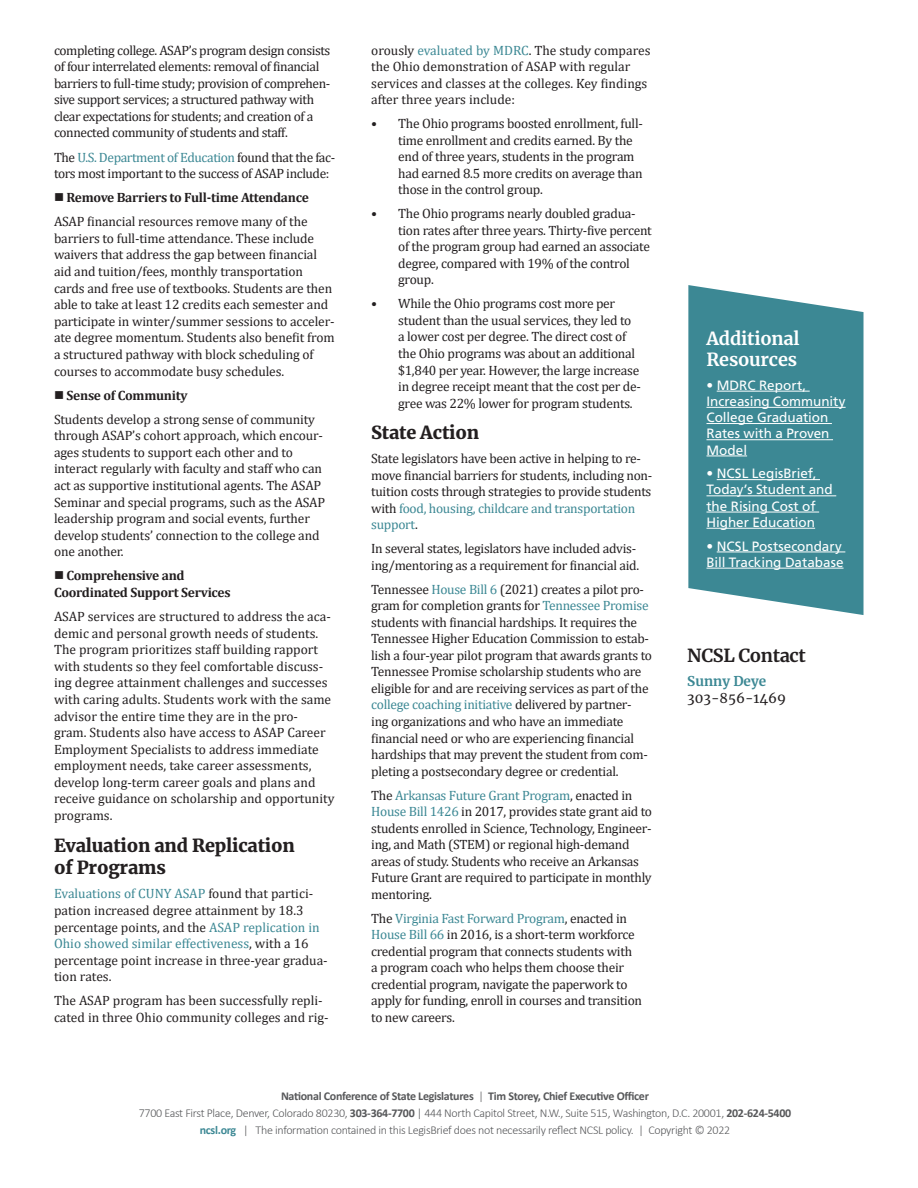
<style>
.page{position:relative;width:918px;height:1188px;background:#fff}
.page>*{position:absolute;margin:0;border:0;box-sizing:border-box;transform-origin:0 0}
.t1{font:900 18px/22.6px "Merriweather";letter-spacing:-.01em;color:#231f20}
.t2{font:700 18px/21px "Merriweather";letter-spacing:-.01em;color:#fff}
.t3{font:700 18px "Merriweather";letter-spacing:-.02em;color:#231f20}
.t4{font:13.5px/16.5px "Cambria";letter-spacing:-.02em;color:#231f20}
.t5{font:13.5px/16.6px "Cambria";color:#231f20}
.t6{font:13.5px/16.2px "Frutiger LT Std";letter-spacing:-.005em;color:#fff}
.t7{font:700 13.5px/16.6px "Cambria";letter-spacing:-.02em;color:#231f20}
.t8{font:13.5px "Merriweather";color:#231f20}
.t9{font:700 13.5px "Merriweather";color:#3c8894}
.t10{font:300 12px/17.1px "Calibri";letter-spacing:-.025em;color:#57585a;text-align:center}
.s1{color:#3c8894}
.s2{font-weight:700}
.s3{font-weight:700;color:#3c8894}
</style>
<div class="page">
<svg style="left:688px;top:285px;width:176px;height:330px;background:#4e939e"></svg>
<hr style="left:717px;top:391px;width:93px;height:1px;background:#fff">
<hr style="left:706px;top:407px;width:140px;height:1px;background:#fff">
<hr style="left:706px;top:423px;width:126px;height:1px;background:#fff">
<hr style="left:706px;top:439px;width:127px;height:1px;background:#fff">
<hr style="left:706px;top:456px;width:41px;height:1px;background:#fff">
<hr style="left:717px;top:479px;width:103px;height:1px;background:#fff">
<hr style="left:706px;top:495px;width:130px;height:1px;background:#fff">
<hr style="left:706px;top:512px;width:113px;height:1px;background:#fff">
<hr style="left:706px;top:528px;width:109px;height:1px;background:#fff">
<hr style="left:717px;top:552px;width:128px;height:1px;background:#fff">
<hr style="left:706px;top:568px;width:138px;height:1px;background:#fff">
<p class="t4" style="left:54px;top:42px;width:278px">completing college. ASAP’s program design consists of four interrelated elements: removal of financial barriers to full-time study; provision of comprehen&shy;sive support services; a structured pathway with clear expectations for students; and creation of a connected community of students and staff.</p>
<p class="t4" style="left:54px;top:149px;width:283px">The <span class="s1">U.S. Department of Education</span> found that the fac&shy;tors most important to the success of ASAP include:</p>
<p class="t4" style="left:54px;top:186px;width:256px;line-height:24.2px">■ <span class="s2">Remove Barriers to Full-time Attendance<br></span>ASAP financial resources remove many of the</p>
<p class="t4" style="left:54px;top:230px;width:282px">barriers to full-time attendance. These include waivers that address the gap between financial aid and tuition/fees, monthly transportation cards and free use of textbooks. Students are then able to take at least 12 credits each semester and participate in winter/summer sessions to acceler&shy;ate degree momentum. Students also benefit from a structured pathway with block scheduling of courses to accommodate busy schedules.</p>
<p class="t4" style="left:54px;top:383px;width:263px;line-height:24.2px">■ <span class="s2">Sense of Community<br></span>Students develop a strong sense of community</p>
<p class="t4" style="left:54px;top:427px;width:273px">through ASAP’s cohort approach, which encour&shy;ages students to support each other and to interact regularly with faculty and staff who can act as supportive institutional agents. The ASAP Seminar and special programs, such as the ASAP leadership program and social events, further develop students’ connection to the college and one another.</p>
<p class="t7" style="left:54px;top:567px;width:178px">■ Comprehensive and<br>Coordinated Support Services</p>
<p class="t5" style="left:54px;top:608px;width:282px">ASAP services are structured to address the aca&shy;demic and personal growth needs of students.<br>The program prioritizes staff building rapport with students so they feel comfortable discuss&shy;ing degree attainment challenges and successes with caring adults. Students work with the same advisor the entire time they are in the pro-<br>gram. Students also have access to ASAP Career Employment Specialists to address immediate employment needs, take career assessments, develop long-term career goals and plans and receive guidance on scholarship and opportunity programs.</p>
<h1 class="t1" style="left:54px;top:833px;width:242px">Evaluation and Replication of Programs</h1>
<p class="t5" style="left:54px;top:885px;width:275px"><span class="s1">Evaluations of CUNY ASAP</span> found that partici&shy;pation increased degree attainment by 18.3 percentage points, and the <span class="s1">ASAP replication in Ohio showed similar effectiveness</span>, with a 16 percentage point increase in three-year gradua&shy;tion rates.</p>
<p class="t5" style="left:54px;top:992px;width:276px">The ASAP program has been successfully repli&shy;cated in three Ohio community colleges and rig-</p>
<p class="t5" style="left:371px;top:42px;width:281px">orously <span class="s1">evaluated by MDRC</span>. The study compares the Ohio demonstration of ASAP with regular services and classes at the colleges. Key findings after three years include:</p>
<p class="t4" style="left:398px;top:115px;width:246px;text-indent:-27px">• The Ohio programs boosted enrollment, full&shy;time enrollment and credits earned. By the end of three years, students in the program had earned 8.5 more credits on average than those in the control group.</p>
<p class="t4" style="left:398px;top:205px;width:255px;text-indent:-27px">• The Ohio programs nearly doubled gradua&shy;tion rates after three years. Thirty-five percent of the program group had earned an associate degree, compared with 19% of the control group.</p>
<p class="t4" style="left:398px;top:296px;width:244px;text-indent:-27px">• While the Ohio programs cost more per student than the usual services, they led to a lower cost per degree. The direct cost of the Ohio programs was about an additional $1,840 per year. However, the large increase in degree receipt meant that the cost per de&shy;gree was 22% lower for program students.</p>
<h1 class="t1" style="left:371px;top:421px;width:110px">State Action</h1>
<p class="t4" style="left:371px;top:450px;width:283px">State legislators have been active in helping to re&shy;move financial barriers for students, including non&shy;tuition costs through strategies to provide students with <span class="s1">food, housing, childcare and transportation support</span>.</p>
<p class="t4" style="left:371px;top:540px;width:270px">In several states, legislators have included advis&shy;ing/mentoring as a requirement for financial aid.</p>
<p class="t4" style="left:371px;top:581px;width:282px">Tennessee <span class="s1">House Bill 6</span> (2021) creates a pilot pro&shy;gram for completion grants for <span class="s1">Tennessee Promise </span>students with financial hardships. It requires the Tennessee Higher Education Commission to estab&shy;lish a four-year pilot program that awards grants to Tennessee Promise scholarship students who are eligible for and are receiving services as part of the <span class="s1">college coaching initiative</span> delivered by partner&shy;ing organizations and who have an immediate financial need or who are experiencing financial hardships that may prevent the student from com&shy;pleting a postsecondary degree or credential.</p>
<p class="t4" style="left:371px;top:787px;width:282px">The <span class="s1">Arkansas Future Grant Program</span>, enacted in <span class="s1">House Bill 1426</span> in 2017, provides state grant aid to students enrolled in Science, Technology, Engineer&shy;ing, and Math (STEM) or regional high-demand areas of study. Students who receive an Arkansas Future Grant are required to participate in monthly mentoring.</p>
<p class="t4" style="left:371px;top:910px;width:272px">The <span class="s1">Virginia Fast Forward Program</span>, enacted in <span class="s1">House Bill 66</span> in 2016, is a short-term workforce credential program that connects students with a program coach who helps them choose their credential program, navigate the paperwork to apply for funding, enroll in courses and transition to new careers.</p>
<h1 class="t2" style="left:706px;top:328px;width:95px">Additional<br>Resources</h1>
<p class="t6" style="left:706px;top:377px;width:141px">• MDRC Report,<br>Increasing Community<br>College Graduation<br>Rates with a Proven<br>Model</p>
<p class="t6" style="left:706px;top:466px;width:128px">• NCSL LegisBrief,<br>Today’s Student and the Rising Cost of<br>Higher Education</p>
<p class="t6" style="left:706px;top:538px;width:139px">• NCSL Postsecondary<br>Bill Tracking Database</p>
<h1 class="t3" style="left:687px;top:643px;width:120px">NCSL Contact</h1>
<p class="t9" style="left:687px;top:672px;width:80px">Sunny Deye</p>
<p class="t8" style="left:687px;top:688px;width:100px">303-856-1469</p>
<p class="t10" style="left:139px;top:1087px;width:654px"><span class="s2">National Conference of State Legislatures</span> | <span class="s2">Tim Storey, Chief Executive Officer<br></span>7700 East First Place, Denver, Colorado 80230, <span class="s2">303-364-7700</span> | 444 North Capitol Street, N.W., Suite 515, Washington, D.C. 20001, <span class="s2">202-624-5400 </span><span class="s3">ncsl.org</span> | The information contained in this LegisBrief does not necessarily reflect NCSL policy. | Copyright © 2022</p>
</div>
